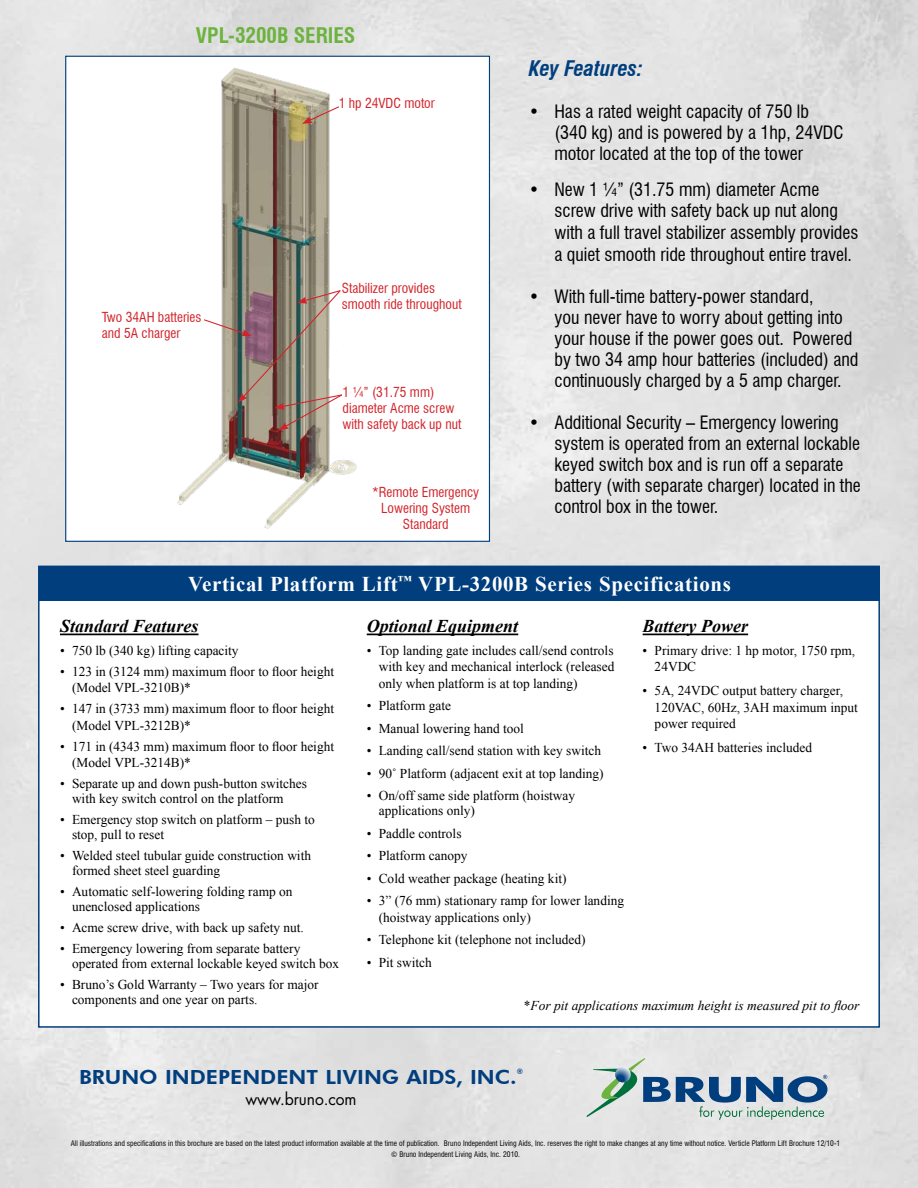
<style>
.page{position:relative;width:918px;height:1188px;background:#fff}
.page>*{position:absolute;margin:0;border:0;box-sizing:border-box;transform-origin:0 0}
.t1{font:700 21px "Times New Roman";letter-spacing:.03em;color:#fff}
.t2{font:700 condensed 21px "Swiss 721 BT";color:#6cb33f}
.t3{font:italic 700 condensed 21px "Swiss 721 BT";color:#003e7e}
.t4{font:800 19.5px "Futura BT";color:#003e7e;scale:1.1 1}
.t5{font:condensed 18px/21px "Swiss 721 BT";color:#000}
.t6{font:italic 700 18px "Times New Roman";color:#000}
.t7{font:16.5px "Futura";letter-spacing:-.005em;color:#000;scale:.95 1}
.t8{font:13.5px/16.5px "Times New Roman";color:#000}
.t9{font:condensed 13.5px/16.2px "Swiss 721 BT";color:#d2232a}
.t10{font:italic 13.5px "Times New Roman";color:#000}
.t11{font:condensed 7.5px/10.5px "Swiss 721 BT";color:#000;text-align:center}
.t12{font:800 7.5px "Futura BT";color:#003e7e}
.s1{font-style:normal}
</style>
<div class="page">
<svg style="left:586px;top:1058px;width:241px;height:62px;background:#abbdc6"></svg>
<div style="left:38px;top:566px;width:842px;height:462px;background:#fff;border:2px solid #003e7e"></div>
<div style="left:39px;top:566px;width:841px;height:35px;background:#003e7e"></div>
<hr style="left:60px;top:634px;width:139px;height:1px;background:#000">
<hr style="left:367px;top:634px;width:151px;height:1px;background:#000">
<hr style="left:643px;top:634px;width:105px;height:1px;background:#000">
<img style="left:177px;top:67px;width:180px;height:462px">
<svg style="left:302px;top:105px;width:38px;height:19px"></svg>
<svg style="left:203px;top:289px;width:140px;height:141px"></svg>
<h1 class="t2" style="left:196px;top:23px;width:159px">VPL-3200B SERIES</h1>
<p class="t9" style="left:102px;top:309px;width:101px">Two 34AH batteries and 5A charger</p>
<p class="t9" style="left:339px;top:95px;width:97px">1 hp 24VDC motor</p>
<p class="t9" style="left:342px;top:280px;width:121px">Stabilizer provides smooth ride throughout</p>
<p class="t9" style="left:343px;top:384px;width:120px">1 ¼” (31.75 mm) diameter Acme screw with safety back up nut</p>
<p class="t9" style="left:372px;top:484px;width:109px;text-align:center">*Remote Emergency<br>Lowering System<br>Standard</p>
<h1 class="t3" style="left:529px;top:56px;width:115px">Key Features:</h1>
<h3 class="t5" style="left:554px;top:101px;width:291px;text-indent:-26px">• Has a rated weight capacity of 750 lb (340 kg) and is powered by a 1hp, 24VDC motor located at the top of the tower</h3>
<h3 class="t5" style="left:554px;top:178px;width:306px;line-height:21.6px;text-indent:-26px">• New 1 ¼” (31.75 mm) diameter Acme screw drive with safety back up nut along with a full travel stabilizer assembly provides a quiet smooth ride throughout entire travel.</h3>
<h3 class="t5" style="left:554px;top:286px;width:305px;text-indent:-26px">• With full-time battery-power standard,<br>you never have to worry about getting into your house if the power goes out. Powered by two 34 amp hour batteries (included) and continuously charged by a 5 amp charger.</h3>
<h3 class="t5" style="left:554px;top:412px;width:308px;text-indent:-26px">• Additional Security – Emergency lowering system is operated from an external lockable keyed switch box and is run off a separate battery (with separate charger) located in the control box in the tower.</h3>
<h1 class="t1" style="left:188px;top:569px;width:544px">Vertical Platform Lift<sup>™</sup> VPL-3200B Series Specifications</h1>
<h3 class="t6" style="left:60px;top:614px;width:140px">Standard Features</h3>
<p class="t8" style="left:60px;top:642px;width:180px">• 750 lb (340 kg) lifting capacity</p>
<p class="t8" style="left:72px;top:663px;width:264px;text-indent:-12px">• 123 in (3124 mm) maximum floor to floor height (Model VPL-3210B)*</p>
<p class="t8" style="left:72px;top:700px;width:264px;text-indent:-12px">• 147 in (3733 mm) maximum floor to floor height (Model VPL-3212B)*</p>
<p class="t8" style="left:72px;top:738px;width:264px;text-indent:-12px">• 171 in (4343 mm) maximum floor to floor height (Model VPL-3214B)*</p>
<p class="t8" style="left:72px;top:776px;width:236px;line-height:15px;text-indent:-12px">• Separate up and down push-button switches with key switch control on the platform</p>
<p class="t8" style="left:72px;top:812px;width:244px;line-height:15px;text-indent:-12px">• Emergency stop switch on platform – push to stop, pull to reset</p>
<p class="t8" style="left:72px;top:848px;width:241px;line-height:15px;text-indent:-12px">• Welded steel tubular guide construction with formed sheet steel guarding</p>
<p class="t8" style="left:72px;top:884px;width:222px;line-height:15px;text-indent:-12px">• Automatic self-lowering folding ramp on unenclosed applications</p>
<p class="t8" style="left:60px;top:919px;width:245px">• Acme screw drive, with back up safety nut.</p>
<p class="t8" style="left:72px;top:941px;width:269px;line-height:15px;text-indent:-12px">• Emergency lowering from separate battery operated from external lockable keyed switch box</p>
<p class="t8" style="left:72px;top:977px;width:248px;line-height:15px;text-indent:-12px">• Bruno’s Gold Warranty – Two years for major components and one year on parts.</p>
<h3 class="t6" style="left:367px;top:614px;width:153px">Optional Equipment</h3>
<p class="t8" style="left:379px;top:642px;width:237px;text-align:justify;text-indent:-12px">• Top landing gate includes call/send controls with key and mechanical interlock (released only when platform is at top landing)</p>
<p class="t8" style="left:367px;top:697px;width:86px">• Platform gate</p>
<p class="t8" style="left:367px;top:720px;width:159px">• Manual lowering hand tool</p>
<p class="t8" style="left:367px;top:742px;width:236px">• Landing call/send station with key switch</p>
<p class="t8" style="left:367px;top:765px;width:238px">• 90˚ Platform (adjacent exit at top landing)</p>
<p class="t8" style="left:379px;top:788px;width:198px;line-height:15px;text-indent:-12px">• On/off same side platform (hoistway applications only)</p>
<p class="t8" style="left:367px;top:825px;width:96px">• Paddle controls</p>
<p class="t8" style="left:367px;top:847px;width:102px">• Platform canopy</p>
<p class="t8" style="left:367px;top:870px;width:201px">• Cold weather package (heating kit)</p>
<p class="t8" style="left:379px;top:892px;width:247px;text-indent:-12px">• 3” (76 mm) stationary ramp for lower landing (hoistway applications only)</p>
<p class="t8" style="left:367px;top:931px;width:220px">• Telephone kit (telephone not included)</p>
<p class="t8" style="left:367px;top:954px;width:67px">• Pit switch</p>
<h3 class="t6" style="left:643px;top:614px;width:107px">Battery Power</h3>
<p class="t8" style="left:655px;top:642px;width:202px;text-indent:-12px">• Primary drive: 1 hp motor, 1750 rpm,<br>24VDC</p>
<p class="t8" style="left:655px;top:682px;width:205px;text-indent:-12px">• 5A, 24VDC output battery charger,<br>120VAC, 60Hz, 3AH maximum input power required</p>
<p class="t8" style="left:643px;top:739px;width:171px">• Two 34AH batteries included</p>
<p class="t10" style="left:524px;top:996px;width:337px"><span class="s1">*</span>For pit applications maximum height is measured pit to floor</p>
<h2 class="t4" style="left:79px;top:1066px;width:399px">BRUNO INDEPENDENT LIVI NG AI DS, INC.</h2>
<p class="t12" style="left:517px;top:1067px;width:8px">®</p>
<p class="t7" style="left:245px;top:1089px;width:119px">www.bruno.com</p>
<p class="t11" style="left:71px;top:1138px;width:771px">All illustrations and specifications in this brochure are based on the latest product information available at the time of publication. Bruno Independent Living Aids, Inc. reserves the right to make changes at any time without notice. Verticle Platform Lift Brochure 12/10-1 © Bruno Independent Living Aids, Inc. 2010.</p>
</div>
